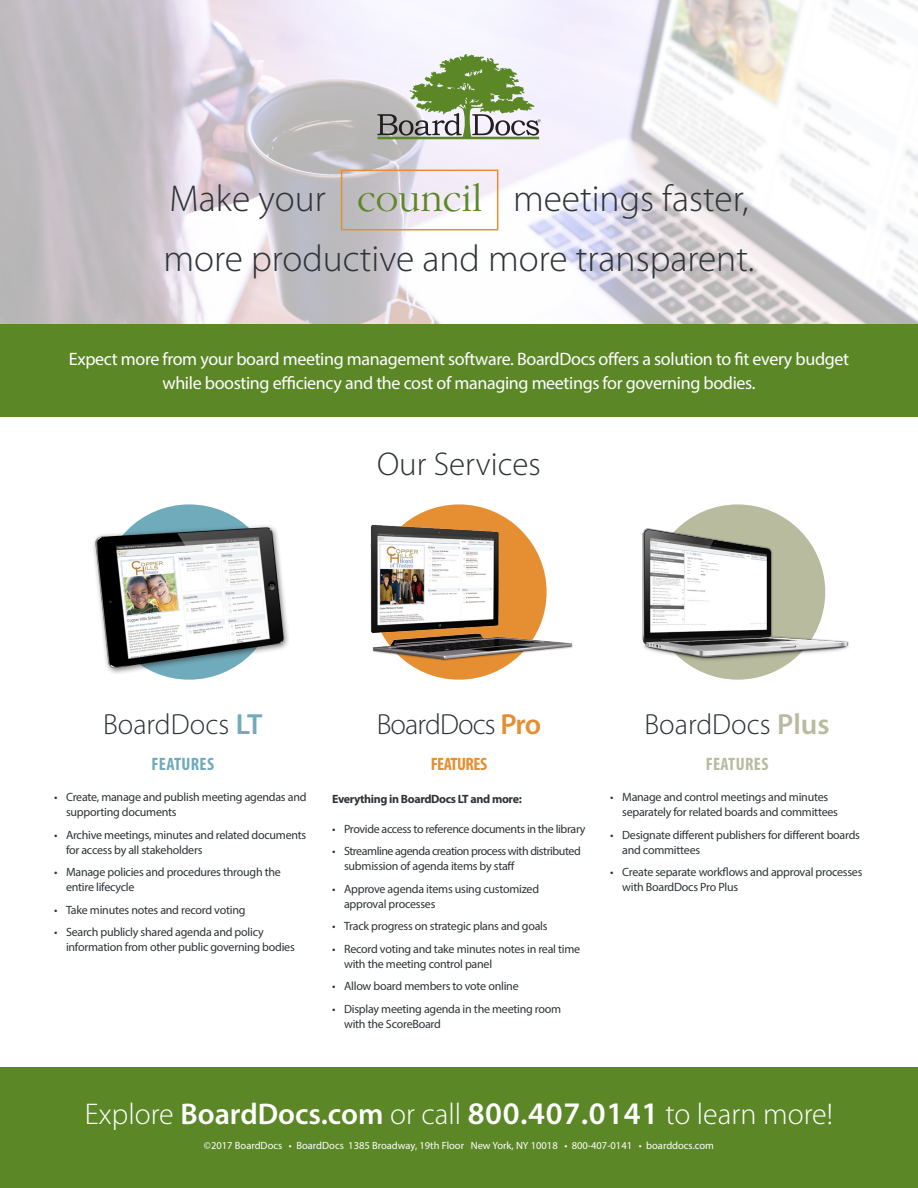
<style>
.page{position:relative;width:918px;height:1188px;background:#fff}
.page>*{position:absolute;margin:0;border:0;box-sizing:border-box;transform-origin:0 0}
.t1{font:300 37.5px "Myriad Pro";color:#2d3336}
.t2{font:300 33px "Myriad Pro";color:#2d3336}
.t3{font:300 30px "Myriad Pro";color:#fff}
.t4{font:300 29.25px "Myriad Pro";color:#2d3336}
.t5{font:300 29.25px "Myriad Pro";letter-spacing:-.03em;color:#2d3336}
.t6{font:18px/24px "Myriad Pro";letter-spacing:-.02em;color:#fff;text-align:center}
.t7{font:700 condensed 18px "Myriad Pro";letter-spacing:.02em;color:#70abbb}
.t8{font:700 condensed 18px "Myriad Pro";letter-spacing:.02em;color:#b8bb9e}
.t9{font:700 condensed 18px "Myriad Pro";letter-spacing:-.03em;color:#e68f32}
.t10{font:12px/15px "Myriad Pro";letter-spacing:-.02em;color:#2d3336}
.t11{font:12px/15px "Myriad Pro";letter-spacing:-.04em;color:#2d3336}
.t12{font:700 12px "Myriad Pro";letter-spacing:-.03em;color:#2d3336}
.t13{font:10.5px "Myriad Pro";color:#fff}
.s1{font-family:"Garamond Lgt";font-weight:400;color:#5c8727}
.s2{font-weight:600;color:#70abbb}
.s3{font-weight:600;color:#e68f32}
.s4{font-weight:600;color:#b8bb9e}
.s5{font-weight:600}
.s6{font-weight:600;font-size:31.5px}
</style>
<div class="page">
<img style="left:93px;top:504px;width:196px;height:176px">
<img style="left:642px;top:504px;width:207px;height:176px">
<img style="left:370px;top:504px;width:203px;height:176px">
<div style="left:0;top:1067px;width:918px;height:121px;background:#5c8727"></div>
<img style="left:0;top:0;width:918px;height:324px">
<div style="left:0;top:324px;width:918px;height:93px;background:#5c8727"></div>
<svg style="left:377px;top:54px;width:164px;height:85px"></svg>
<div style="left:341px;top:170px;width:157px;height:60px;border:2px solid #e68f32"></div>
<p class="t1" style="left:169px;top:178px;width:581px">Make your <span class="s1">council</span> meetings faster,</p>
<p class="t1" style="left:164px;top:238px;width:592px">more productive and more transparent.</p>
<p class="t6" style="left:69px;top:347px;width:782px">Expect more from your board meeting management software. BoardDocs offers a solution to fit every budget while boosting efficiency and the cost of managing meetings for governing bodies.</p>
<p class="t2" style="left:377px;top:446px;width:165px">Our Services</p>
<p class="t4" style="left:103px;top:708px;width:161px">BoardDocs <span class="s2">LT</span></p>
<p class="t7" style="left:151px;top:752px;width:64px">FEATURES</p>
<p class="t10" style="left:66px;top:789px;width:242px;text-indent:-12px">• Create, manage and publish meeting agendas and supporting documents</p>
<p class="t10" style="left:66px;top:827px;width:242px;text-indent:-12px">• Archive meetings, minutes and related documents for access by all stakeholders</p>
<p class="t10" style="left:66px;top:864px;width:216px;text-indent:-12px">• Manage policies and procedures through the entire lifecycle</p>
<p class="t10" style="left:54px;top:902px;width:193px">• Take minutes notes and record voting</p>
<p class="t10" style="left:66px;top:924px;width:230px;text-indent:-12px">• Search publicly shared agenda and policy information from other public governing bodies</p>
<p class="t5" style="left:377px;top:708px;width:166px">BoardDocs <span class="s3">Pro</span></p>
<p class="t9" style="left:431px;top:752px;width:58px">FEATURES</p>
<p class="t12" style="left:332px;top:791px;width:191px">Everything in BoardDocs LT and more:</p>
<p class="t10" style="left:332px;top:821px;width:255px">• Provide access to reference documents in the library</p>
<p class="t11" style="left:344px;top:843px;width:238px;text-indent:-12px">• Streamline agenda creation process with distributed submission of agenda items by staff</p>
<p class="t10" style="left:344px;top:881px;width:197px;text-indent:-12px">• Approve agenda items using customized approval processes</p>
<p class="t10" style="left:332px;top:918px;width:217px">• Track progress on strategic plans and goals</p>
<p class="t10" style="left:344px;top:941px;width:238px;text-indent:-12px">• Record voting and take minutes notes in real time with the meeting control panel</p>
<p class="t10" style="left:332px;top:978px;width:188px">• Allow board members to vote online</p>
<p class="t10" style="left:344px;top:1001px;width:219px;text-indent:-12px">• Display meeting agenda in the meeting room with the ScoreBoard</p>
<p class="t4" style="left:645px;top:708px;width:187px">BoardDocs <span class="s4">Plus</span></p>
<p class="t8" style="left:706px;top:752px;width:64px">FEATURES</p>
<p class="t10" style="left:622px;top:789px;width:217px;text-indent:-12px">• Manage and control meetings and minutes separately for related boards and committees</p>
<p class="t10" style="left:622px;top:827px;width:239px;text-indent:-12px">• Designate different publishers for different boards and committees</p>
<p class="t10" style="left:622px;top:864px;width:242px;text-indent:-12px">• Create separate workflows and approval processes with BoardDocs Pro Plus</p>
<p class="t3" style="left:85px;top:1097px;width:750px">Explore <span class="s5">BoardDocs.com</span> or call <span class="s6">800.407.0141</span> to learn more!</p>
<p class="t13" style="left:204px;top:1139px;width:512px">©2017 BoardDocs • BoardDocs 1385 Broadway, 19th Floor New York, NY 10018 • 800-407-0141 • boarddocs.com</p>
</div>
